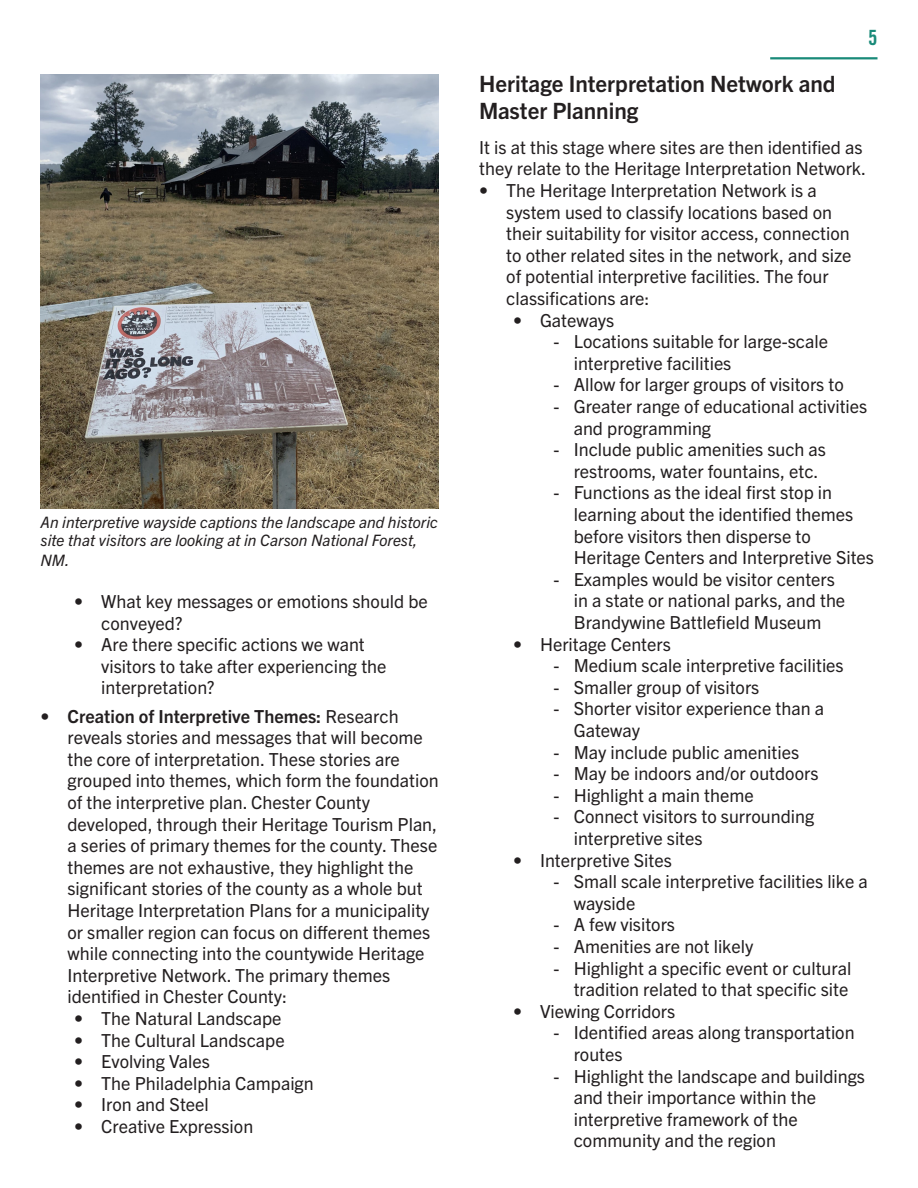
<style>
.page{position:relative;width:918px;height:1188px;background:#fff}
.page>*{position:absolute;margin:0;border:0;box-sizing:border-box;transform-origin:0 0}
.Section_headings{font:700 22.5px/27px "Trade Gothic Next LT Pro";color:#231f20}
.t1{font:21px "Trade Gothic LT Std Bd Cn 20";color:#198a79}
.t2{font:18px/21.6px "Trade Gothic Next LT Pro";color:#231f20}
.t3{font:italic 15.75px/19.4px "Trade Gothic Next LT Pro";color:#231f20}
.s1{font-size:16.5px}
.s2{font-weight:700}
</style>
<div class="page">
<hr style="left:770px;top:57px;width:107px;height:2px;background:#198a79">
<img style="left:40px;top:74px;width:399px;height:434px">
<p class="t3" style="left:40px;top:511px;width:399px">An interpretive wayside captions the landscape and historic site that visitors are looking at in Carson National Forest,<br>NM<span class="s1">.</span></p>
<p class="t2" style="left:101px;top:589px;width:328px;text-indent:-27px">• What key messages or emotions should be conveyed?</p>
<p class="t2" style="left:101px;top:633px;width:287px;text-indent:-27px">• Are there specific actions we want visitors to take after experiencing the interpretation?</p>
<p class="t2" style="left:68px;top:704px;width:373px;text-indent:-27px"><span class="s2">• Creation of Interpretive Themes:</span> Research reveals stories and messages that will become the core of interpretation. These stories are grouped into themes, which form the foundation of the interpretive plan. Chester County developed, through their Heritage Tourism Plan, a series of primary themes for the county. These themes are not exhaustive, they highlight the significant stories of the county as a whole but Heritage Interpretation Plans for a municipality or smaller region can focus on different themes while connecting into the countywide Heritage Interpretive Network. The primary themes identified in Chester County:</p>
<p class="t2" style="left:74px;top:1007px;width:209px">• The Natural Landscape</p>
<p class="t2" style="left:74px;top:1028px;width:212px">• The Cultural Landscape</p>
<p class="t2" style="left:74px;top:1050px;width:137px">• Evolving Vales</p>
<p class="t2" style="left:74px;top:1071px;width:241px">• The Philadelphia Campaign</p>
<p class="t2" style="left:74px;top:1093px;width:136px">• Iron and Steel</p>
<p class="t2" style="left:74px;top:1115px;width:181px">• Creative Expression</p>
<p class="t1" style="left:868px;top:25px;width:11px">5</p>
<p class="Section_headings" style="left:479px;top:68px;width:358px">Heritage Interpretation Network and<br>Master Planning</p>
<p class="t2" style="left:479px;top:135px;width:388px">It is at this stage where sites are then identified as they relate to the Heritage Interpretation Network.</p>
<p class="t2" style="left:506px;top:178px;width:347px;text-indent:-27px">• The Heritage Interpretation Network is a system used to classify locations based on their suitability for visitor access, connection to other related sites in the network, and size of potential interpretive facilities. The four classifications are:</p>
<p class="t2" style="left:513px;top:308px;width:103px">• Gateways</p>
<p class="t2" style="left:574px;top:330px;width:256px;text-indent:-20px">- Locations suitable for large-scale interpretive facilities</p>
<p class="t2" style="left:554px;top:373px;width:292px">- Allow for larger groups of visitors to</p>
<p class="t2" style="left:574px;top:394px;width:295px;text-indent:-20px">- Greater range of educational activities and programming</p>
<p class="t2" style="left:574px;top:438px;width:254px;text-indent:-20px">- Include public amenities such as restrooms, water fountains, etc.</p>
<p class="t2" style="left:574px;top:481px;width:302px;text-indent:-20px">- Functions as the ideal first stop in learning about the identified themes before visitors then disperse to Heritage Centers and Interpretive Sites</p>
<p class="t2" style="left:574px;top:567px;width:273px;text-indent:-20px">- Examples would be visitor centers in a state or national parks, and the<br>Brandywine Battlefield Museum</p>
<p class="t2" style="left:513px;top:632px;width:159px">• Heritage Centers</p>
<p class="t2" style="left:554px;top:654px;width:292px">- Medium scale interpretive facilities</p>
<p class="t2" style="left:554px;top:675px;width:207px">- Smaller group of visitors</p>
<p class="t2" style="left:574px;top:697px;width:252px;text-indent:-20px">- Shorter visitor experience than a<br>Gateway</p>
<p class="t2" style="left:554px;top:740px;width:247px">- May include public amenities</p>
<p class="t2" style="left:554px;top:762px;width:266px">- May be indoors and/or outdoors</p>
<p class="t2" style="left:554px;top:783px;width:202px">- Highlight a main theme</p>
<p class="t2" style="left:574px;top:805px;width:242px;text-indent:-20px">- Connect visitors to surrounding interpretive sites</p>
<p class="t2" style="left:513px;top:848px;width:160px">• Interpretive Sites</p>
<p class="t2" style="left:574px;top:870px;width:296px;text-indent:-20px">- Small scale interpretive facilities like a wayside</p>
<p class="t2" style="left:554px;top:913px;width:123px">- A few visitors</p>
<p class="t2" style="left:554px;top:934px;width:201px">- Amenities are not likely</p>
<p class="t2" style="left:554px;top:956px;width:299px;text-align:right">- Highlight a specific event or cultural tradition related to that specific site</p>
<p class="t2" style="left:513px;top:999px;width:164px">• Viewing Corridors</p>
<p class="t2" style="left:574px;top:1021px;width:282px;text-indent:-20px">- Identified areas along transportation routes</p>
<p class="t2" style="left:574px;top:1064px;width:293px;text-indent:-20px">- Highlight the landscape and buildings and their importance within the interpretive framework of the community and the region</p>
</div>
